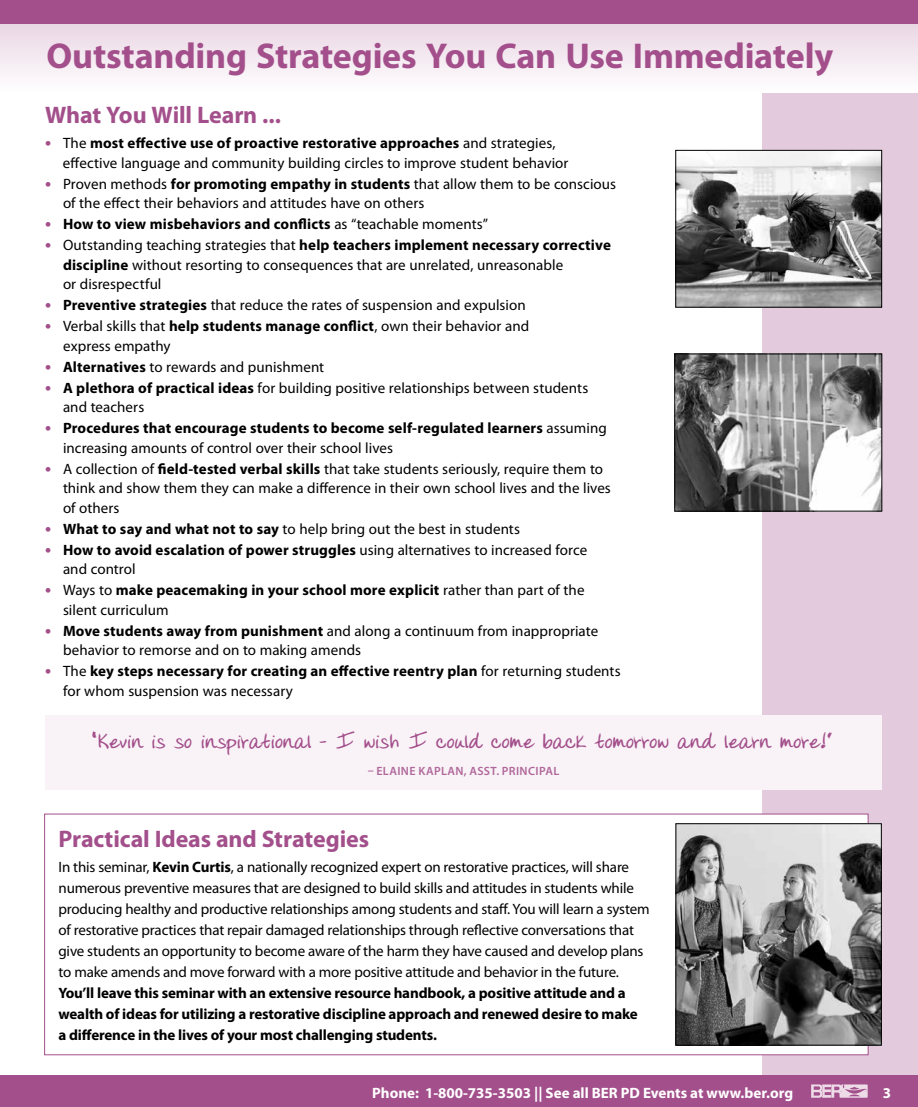
<style>
.page{position:relative;width:918px;height:1107px;background:#fff}
.page>*{position:absolute;margin:0;border:0;box-sizing:border-box;transform-origin:0 0}
.t1{font:700 36px "Myriad Pro";letter-spacing:-.005em;color:#a34f8b}
.t2{font:700 24px "Myriad Pro";letter-spacing:-.005em;color:#a34f8b}
.t3{font:700 22.5px "Donnys Hand";letter-spacing:.005em;color:#a34f8b}
.t4{font:15px/19.5px "Myriad Pro";color:#000}
.t5{font:700 15px/21px "Myriad Pro";letter-spacing:-.01em;color:#000}
.t6{font:700 15px/19.5px "Myriad Pro";letter-spacing:.01em;color:#000}
.t7{font:700 15px "Myriad Pro";color:#fff}
.t8{font:600 12px "Myriad Pro";letter-spacing:.035em;color:#b0689b}
.s1{font-weight:700;font-size:18px;color:#a34f8b}
.s2{font-weight:700}
.s3{font-size:18px;color:#a34f8b}
.s4{font-weight:400}
</style>
<div class="page">
<div style="left:763px;top:0;width:155px;height:1107px;background:#e3cadc"></div>
<div style="left:0;top:1076px;width:918px;height:31px;background:#a34f8b"></div>
<svg style="left:811px;top:1084px;width:57px;height:14px"></svg>
<svg style="left:0;top:24px;width:918px;height:68px"></svg>
<div style="left:0;top:0;width:918px;height:24px;background:#a34f8b"></div>
<div style="left:45px;top:715px;width:837px;height:75px;background:#f9f3f7"></div>
<div style="left:45px;top:814px;width:823px;height:241px;background:#fff"></div>
<img style="left:678px;top:152px;width:202px;height:153px">
<div style="left:676px;top:150px;width:206px;height:157px;border:1px solid #000"></div>
<img style="left:677px;top:356px;width:203px;height:153px">
<div style="left:675px;top:354px;width:207px;height:157px;border:1px solid #000"></div>
<img style="left:678px;top:825px;width:202px;height:218px">
<div style="left:676px;top:823px;width:206px;height:222px;border:1px solid #000"></div>
<h1 class="t1" style="left:46px;top:32px;width:788px">Outstanding Strategies You Can Use Immediately</h1>
<h2 class="t2" style="left:45px;top:99px;width:238px">What You Will Learn ...</h2>
<p class="t4" style="left:63px;top:133px;width:507px;text-indent:-18px"><span class="s1">•</span> The <span class="s2">most effective use of proactive restorative approaches</span> and strategies, effective language and community building circles to improve student behavior</p>
<p class="t4" style="left:63px;top:174px;width:555px;text-indent:-18px"><span class="s1">•</span> Proven methods <span class="s2">for promoting empathy in students</span> that allow them to be conscious of the effect their behaviors and attitudes have on others</p>
<p class="t6" style="left:45px;top:214px;width:445px"><span class="s3">•</span> How to view misbehaviors and conflicts <span class="s4">as “teachable moments”</span></p>
<p class="t4" style="left:63px;top:235px;width:549px;text-indent:-18px"><span class="s1">•</span> Outstanding teaching strategies that <span class="s2">help teachers implement necessary corrective discipline</span> without resorting to consequences that are unrelated, unreasonable<br>or disrespectful</p>
<p class="t4" style="left:45px;top:295px;width:482px"><span class="s1">•</span> <span class="s2">Preventive strategies</span> that reduce the rates of suspension and expulsion</p>
<p class="t4" style="left:63px;top:316px;width:468px;text-indent:-18px"><span class="s1">•</span> Verbal skills that <span class="s2">help students manage conflict</span>, own their behavior and express empathy</p>
<p class="t4" style="left:45px;top:357px;width:281px"><span class="s1">•</span> <span class="s2">Alternatives</span> to rewards and punishment</p>
<p class="t4" style="left:63px;top:378px;width:527px;text-indent:-18px"><span class="s1">•</span> <span class="s2">A plethora of practical ideas</span> for building positive relationships between students and teachers</p>
<p class="t6" style="left:63px;top:418px;width:545px;text-indent:-18px"><span class="s3">•</span> Procedures that encourage students to become self-regulated learners <span class="s4">assuming increasing amounts of control over their school lives</span></p>
<p class="t4" style="left:63px;top:459px;width:549px;text-indent:-18px"><span class="s1">•</span> A collection of <span class="s2">field-tested verbal skills</span> that take students seriously, require them to think and show them they can make a difference in their own school lives and the lives of others</p>
<p class="t4" style="left:45px;top:519px;width:477px"><span class="s1">•</span> <span class="s2">What to say and what not to say</span> to help bring out the best in students</p>
<p class="t4" style="left:63px;top:540px;width:526px;text-indent:-18px"><span class="s1">•</span> <span class="s2">How to avoid escalation of power struggles</span> using alternatives to increased force and control</p>
<p class="t4" style="left:63px;top:580px;width:523px;text-indent:-18px"><span class="s1">•</span> Ways to <span class="s2">make peacemaking in your school more explicit</span> rather than part of the silent curriculum</p>
<p class="t4" style="left:63px;top:621px;width:537px;text-indent:-18px"><span class="s1">•</span> <span class="s2">Move students away from punishment</span> and along a continuum from inappropriate behavior to remorse and on to making amends</p>
<p class="t4" style="left:63px;top:661px;width:559px;text-indent:-18px"><span class="s1">•</span> The <span class="s2">key steps necessary for creating an effective reentry plan</span> for returning students for whom suspension was necessary</p>
<h3 class="t3" style="left:93px;top:726px;width:741px">“Kevin is so inspirational – I wish I could come back tomorrow and learn more!”</h3>
<p class="t8" style="left:368px;top:763px;width:193px">– ELAINE KAPLAN, ASST. PRINCIPAL</p>
<h2 class="t2" style="left:58px;top:823px;width:312px">Practical Ideas and Strategies</h2>
<p class="t4" style="left:58px;top:856px;width:593px;line-height:21px">In this seminar, <span class="s2">Kevin Curtis</span>, a nationally recognized expert on restorative practices, will share numerous preventive measures that are designed to build skills and attitudes in students while producing healthy and productive relationships among students and staff. You will learn a system of restorative practices that repair damaged relationships through reflective conversations that give students an opportunity to become aware of the harm they have caused and develop plans to make amends and move forward with a more positive attitude and behavior in the future.</p>
<p class="t5" style="left:58px;top:982px;width:581px">You’ll leave this seminar with an extensive resource handbook, a positive attitude and a wealth of ideas for utilizing a restorative discipline approach and renewed desire to make a difference in the lives of your most challenging students.</p>
<p class="t7" style="left:372px;top:1083px;width:422px">Phone: 1-800-735-3503 || See all BER PD Events at www.ber.org</p>
<p class="t7" style="left:883px;top:1083px;width:10px">3</p>
</div>
